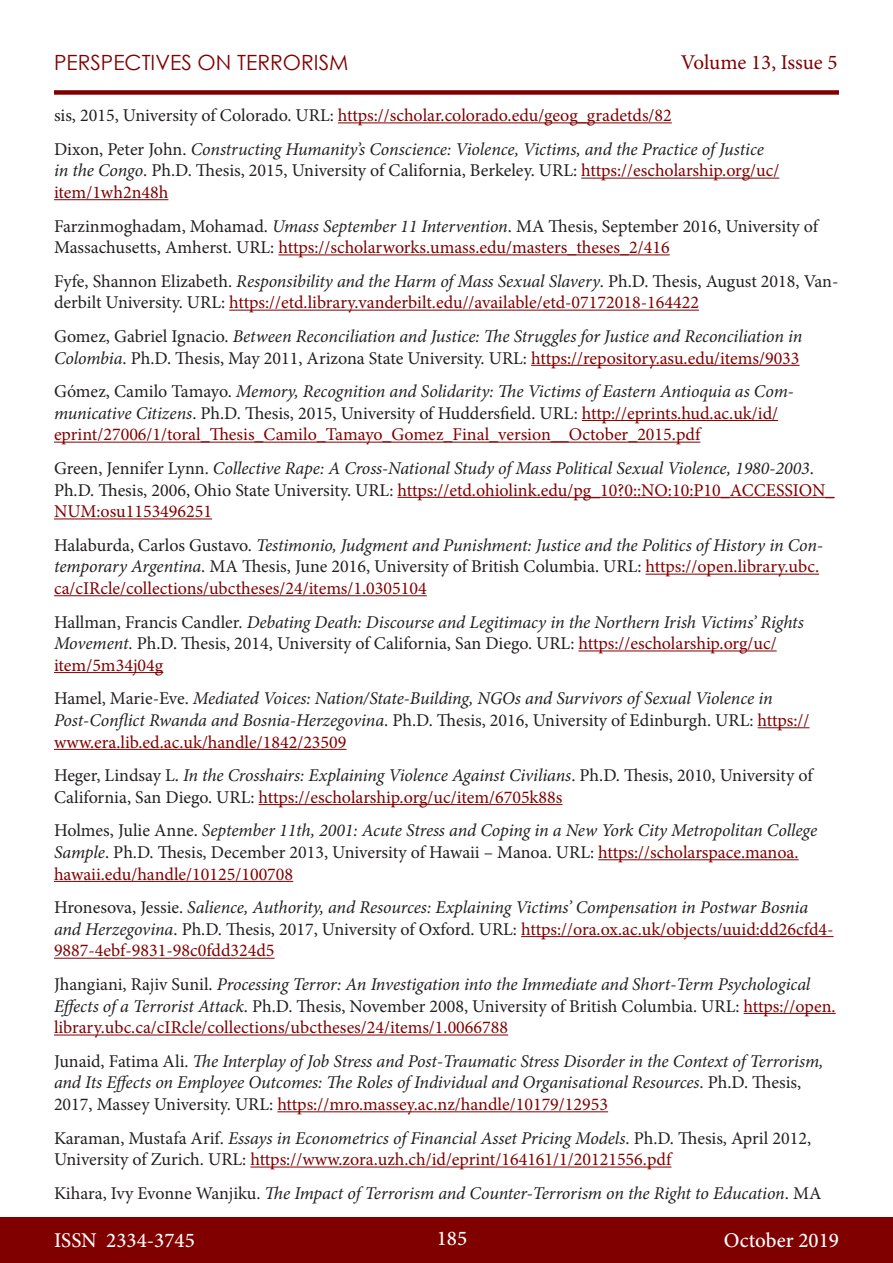
<style>
.page{position:relative;width:893px;height:1263px;background:#fff}
.page>*{position:absolute;margin:0;border:0;box-sizing:border-box;transform-origin:0 0}
.t1{font:500 21px "Minion Pro";color:#fff}
.t2{font:21px "Century Gothic";color:#800000}
.t3{font:21px "Minion Pro";letter-spacing:-.005em;color:#800000}
.t4{font:italic 18px/21.6px "Minion Pro";letter-spacing:-.01em;color:#231f20}
.t5{font:18px/21.6px "Minion Pro";color:#231f20}
.t6{font:18px/21.6px "Minion Pro";color:#800000}
.s1{color:#231f20}
.s2{font-style:normal}
.s3{font-style:normal;color:#800000}
.s4{font-style:italic}
.s5{color:#800000}
.s6{font-style:italic;color:#231f20}
</style>
<div class="page">
<div style="left:0;top:1217px;width:893px;height:46px;background:#800000"></div>
<div style="left:54px;top:90px;width:785px;height:5px;background:#800000"></div>
<hr style="left:338px;top:122px;width:334px;height:1px;background:#800000">
<hr style="left:581px;top:178px;width:198px;height:1px;background:#800000">
<hr style="left:54px;top:199px;width:114px;height:1px;background:#800000">
<hr style="left:278px;top:254px;width:392px;height:1px;background:#800000">
<hr style="left:229px;top:310px;width:470px;height:1px;background:#800000">
<hr style="left:531px;top:365px;width:269px;height:1px;background:#800000">
<hr style="left:582px;top:420px;width:196px;height:1px;background:#800000">
<hr style="left:54px;top:442px;width:646px;height:1px;background:#800000">
<hr style="left:397px;top:497px;width:437px;height:1px;background:#800000">
<hr style="left:54px;top:518px;width:158px;height:1px;background:#800000">
<hr style="left:646px;top:574px;width:173px;height:1px;background:#800000">
<hr style="left:54px;top:595px;width:373px;height:1px;background:#800000">
<hr style="left:578px;top:650px;width:199px;height:1px;background:#800000">
<hr style="left:54px;top:672px;width:109px;height:1px;background:#800000">
<hr style="left:758px;top:727px;width:52px;height:1px;background:#800000">
<hr style="left:54px;top:749px;width:293px;height:1px;background:#800000">
<hr style="left:259px;top:804px;width:303px;height:1px;background:#800000">
<hr style="left:598px;top:859px;width:201px;height:1px;background:#800000">
<hr style="left:54px;top:881px;width:239px;height:1px;background:#800000">
<hr style="left:521px;top:936px;width:313px;height:1px;background:#800000">
<hr style="left:54px;top:958px;width:221px;height:1px;background:#800000">
<hr style="left:744px;top:1013px;width:92px;height:1px;background:#800000">
<hr style="left:54px;top:1034px;width:454px;height:1px;background:#800000">
<hr style="left:277px;top:1111px;width:331px;height:1px;background:#800000">
<hr style="left:250px;top:1166px;width:421px;height:1px;background:#800000">
<p class="t2" style="left:54px;top:47px;width:296px">PERSPECTIVES ON TERRORISM</p>
<p class="t3" style="left:681px;top:48px;width:158px">Volume 13, Issue 5</p>
<p class="t6" style="left:54px;top:105px;width:619px"><span class="s1">sis, 2015, University of Colorado. URL:</span> https://scholar.colorado.edu/geog_gradetds/82</p>
<p class="t4" style="left:54px;top:138px;width:727px"><span class="s2">Dixon, Peter John.</span> Constructing Humanity’s Conscience: Violence, Victims, and the Practice of Justice in the Congo<span class="s2">. Ph.D. Thesis, 2015, University of California, Berkeley. URL:</span> <span class="s3">https://escholarship.org/uc/ item/1wh2n48h</span></p>
<p class="t5" style="left:54px;top:215px;width:766px">Farzinmoghadam, Mohamad. <span class="s4">Umass September 11 Intervention</span>. MA Thesis, September 2016, University of<br>Massachusetts, Amherst. URL: <span class="s5">https://scholarworks.umass.edu/masters_theses_2/416</span></p>
<p class="t5" style="left:54px;top:270px;width:786px">Fyfe, Shannon Elizabeth. <span class="s4">Responsibility and the Harm of Mass Sexual Slavery</span>. Ph.D. Thesis, August 2018, Van&shy;derbilt University. URL: <span class="s5">https://etd.library.vanderbilt.edu//available/etd-07172018-164422</span></p>
<p class="t4" style="left:54px;top:325px;width:750px"><span class="s2">Gomez, Gabriel Ignacio.</span> Between Reconciliation and Justice: The Struggles for Justice and Reconciliation in<br>Colombia<span class="s2">. Ph.D. Thesis, May 2011, Arizona State University. URL:</span> <span class="s3">https://repository.asu.edu/items/9033</span></p>
<p class="t6" style="left:54px;top:381px;width:741px"><span class="s1">Gómez, Camilo Tamayo.</span> <span class="s6">Memory, Recognition and Solidarity: The Victims of Eastern Antioquia as Com&shy;municative Citizens</span><span class="s1">. Ph.D. Thesis, 2015, University of Huddersfield. URL:</span> http://eprints.hud.ac.uk/id/ eprint/27006/1/toral_Thesis_Camilo_Tamayo_Gomez_Final_version__October_2015.pdf</p>
<p class="t4" style="left:54px;top:457px;width:782px"><span class="s2">Green, Jennifer Lynn.</span> Collective Rape: A Cross-National Study of Mass Political Sexual Violence, 1980-2003<span class="s2">.<br>Ph.D. Thesis, 2006, Ohio State University. URL:</span> <span class="s3">https://etd.ohiolink.edu/pg_10?0::NO:10:P10_ACCESSION_<br>NUM:osu1153496251</span></p>
<p class="t4" style="left:54px;top:534px;width:771px"><span class="s2">Halaburda, Carlos Gustavo.</span> Testimonio, Judgment and Punishment: Justice and the Politics of History in Con&shy;temporary Argentina<span class="s2">. MA Thesis, June 2016, University of British Columbia. URL:</span> <span class="s3">https://open.library.ubc. ca/cIRcle/collections/ubctheses/24/items/1.0305104</span></p>
<p class="t5" style="left:54px;top:611px;width:751px">Hallman, Francis Candler. <span class="s4">Debating Death: Discourse and Legitimacy in the Northern Irish Victims’ Rights<br>Movement</span>. Ph.D. Thesis, 2014, University of California, San Diego. URL: <span class="s5">https://escholarship.org/uc/ item/5m34j04g</span></p>
<p class="t4" style="left:54px;top:688px;width:757px"><span class="s2">Hamel, Marie-Eve.</span> Mediated Voices: Nation/State-Building, NGOs and Survivors of Sexual Violence in<br>Post-Conflict Rwanda and Bosnia-Herzegovina<span class="s2">. Ph.D. Thesis, 2016, University of Edinburgh. URL:</span> <span class="s3">https:// www.era.lib.ed.ac.uk/handle/1842/23509</span></p>
<p class="t5" style="left:54px;top:765px;width:760px">Heger, Lindsay L. <span class="s4">In the Crosshairs: Explaining Violence Against Civilians</span>. Ph.D. Thesis, 2010, University of<br>California, San Diego. URL: <span class="s5">https://escholarship.org/uc/item/6705k88s</span></p>
<p class="t4" style="left:54px;top:820px;width:765px"><span class="s2">Holmes, Julie Anne.</span> September 11th, 2001: Acute Stress and Coping in a New York City Metropolitan College<br>Sample<span class="s2">. Ph.D. Thesis, December 2013, University of Hawaii – Manoa. URL:</span> <span class="s3">https://scholarspace.manoa. hawaii.edu/handle/10125/100708</span></p>
<p class="t4" style="left:54px;top:897px;width:781px"><span class="s2">Hronesova, Jessie.</span> Salience, Authority, and Resources: Explaining Victims’ Compensation in Postwar Bosnia and Herzegovina<span class="s2">. Ph.D. Thesis, 2017, University of Oxford. URL:</span> <span class="s3">https://ora.ox.ac.uk/objects/uuid:dd26cfd4-<br>9887-4ebf-9831-98c0fdd324d5</span></p>
<p class="t4" style="left:54px;top:973px;width:783px"><span class="s2">Jhangiani, Rajiv Sunil.</span> Processing Terror: An Investigation into the Immediate and Short-Term Psychological<br>Effects of a Terrorist Attack<span class="s2">. Ph.D. Thesis, November 2008, University of British Columbia. URL:</span> <span class="s3">https://open. library.ubc.ca/cIRcle/collections/ubctheses/24/items/1.0066788</span></p>
<p class="t4" style="left:54px;top:1050px;width:771px"><span class="s2">Junaid, Fatima Ali.</span> The Interplay of Job Stress and Post-Traumatic Stress Disorder in the Context of Terrorism, and Its Effects on Employee Outcomes: The Roles of Individual and Organisational Resources<span class="s2">. Ph.D. Thesis,<br>2017, Massey University. URL:</span> <span class="s3">https://mro.massey.ac.nz/handle/10179/12953</span></p>
<p class="t5" style="left:54px;top:1127px;width:759px">Karaman, Mustafa Arif. <span class="s4">Essays in Econometrics of Financial Asset Pricing Models</span>. Ph.D. Thesis, April 2012,<br>University of Zurich. URL: <span class="s5">https://www.zora.uzh.ch/id/eprint/164161/1/20121556.pdf</span></p>
<p class="t4" style="left:54px;top:1182px;width:769px"><span class="s2">Kihara, Ivy Evonne Wanjiku.</span> The Impact of Terrorism and Counter-Terrorism on the Right to Education<span class="s2">. MA</span></p>
<p class="t1" style="left:54px;top:1226px;width:142px">ISSN 2334-3745</p>
<p class="t1" style="left:437px;top:1224px;width:32px">185</p>
<p class="t1" style="left:724px;top:1226px;width:117px">October 2019</p>
</div>
